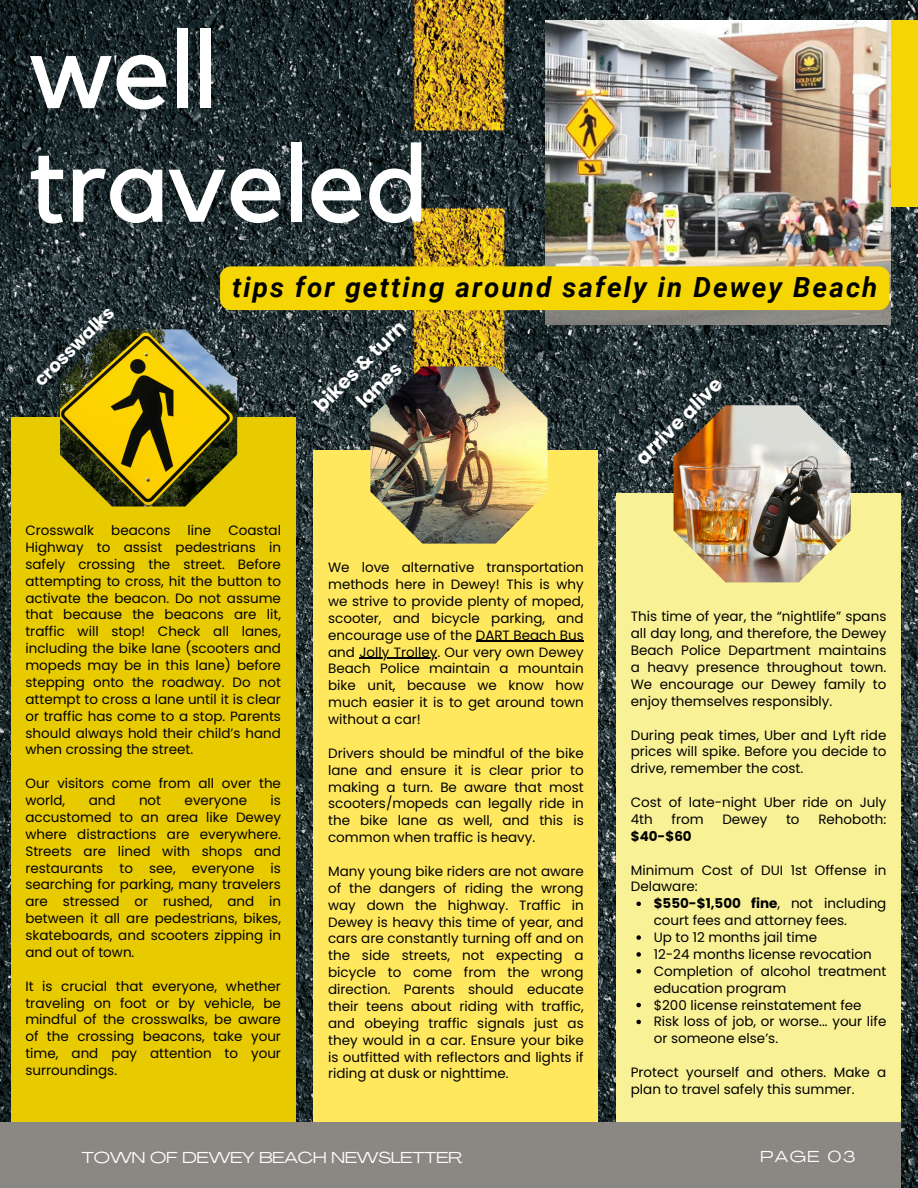
<style>
.page{position:relative;width:918px;height:1188px;background:#fff}
.page>*{position:absolute;margin:0;border:0;box-sizing:border-box;transform-origin:0 0}
.t1{font:108.75px/113.7px "Kollektif";color:#fff}
.t2{font:italic 700 27.75px "Roboto";letter-spacing:.075em;color:#000}
.t3{font:700 19.5px/27px "Poppins";color:#fff;text-align:center}
.t4{font:700 18px "Poppins";color:#fff}
.t5{font:15.6px "Agrandir Grand";color:#fff}
.t6{font:13.5px/16.8px "Poppins";color:#000;text-align:justify}
.t7{font:700 13.5px "Poppins";color:#000}
.s1{font-weight:700}
</style>
<div class="page">
<img style="left:0;top:0;width:918px;height:1188px">
<div style="left:11px;top:418px;width:285px;height:770px;background:#e8ca00"></div>
<div style="left:795px;top:20px;width:123px;height:187px;background:#f5d604"></div>
<img style="left:545px;top:20px;width:346px;height:305px">
<div style="left:314px;top:451px;width:284px;height:737px;background:#ffe85e"></div>
<div style="left:616px;top:494px;width:285px;height:694px;background:#f9f196"></div>
<div style="left:0;top:1122px;width:901px;height:66px;background:#8b8884"></div>
<img style="left:60px;top:329px;width:177px;height:178px">
<svg style="left:636px;top:902px;width:5px;height:4px"></svg>
<svg style="left:636px;top:935px;width:5px;height:5px"></svg>
<svg style="left:636px;top:952px;width:5px;height:5px"></svg>
<svg style="left:636px;top:969px;width:5px;height:5px"></svg>
<svg style="left:636px;top:1003px;width:5px;height:4px"></svg>
<svg style="left:636px;top:1020px;width:5px;height:4px"></svg>
<div style="left:220px;top:266px;width:670px;height:44px;background:#f5d604;border-radius:11px"></div>
<hr style="left:476px;top:641px;width:108px;height:1px;background:#000">
<hr style="left:359px;top:658px;width:78px;height:1px;background:#000">
<img style="left:370px;top:366px;width:178px;height:178px">
<img style="left:674px;top:405px;width:177px;height:177px">
<p class="t1" style="left:29px;top:18px;width:401px">well traveled</p>
<h3 class="t4" style="left:28px;top:374px;width:106px;rotate:-45deg">crosswalks</h3>
<p class="t2" style="left:232px;top:271px;width:647px">tips for getting around safely in Dewey Beach</p>
<p class="t3" style="left:308px;top:399px;width:122px;rotate:-45deg">bikes &amp; turn lanes</p>
<p class="t3" style="left:629px;top:451px;width:114px;rotate:-45deg">arrive alive</p>
<h3 class="t6" style="left:25px;top:522px;width:70px">Crosswalk</h3>
<h3 class="t6" style="left:111px;top:522px;width:61px">beacons</h3>
<h3 class="t6" style="left:188px;top:522px;width:25px">line</h3>
<h3 class="t6" style="left:25px;top:522px;width:257px;text-indent:203px">Coastal Highway to assist pedestrians in safely crossing the street. Before attempting to cross, hit the button to activate the beacon. Do not assume that because the beacons are lit, traffic will stop! Check all lanes, including the bike lane (scooters and mopeds may be in this lane) before stepping onto the roadway. Do not attempt to cross a lane until it is clear or traffic has come to a stop. Parents should always hold their child’s hand when crossing the street.</h3>
<p class="t6" style="left:25px;top:775px;width:257px">Our visitors come from all over the world,</p>
<p class="t6" style="left:25px;top:792px;width:257px;text-indent:245px">is accustomed to an area like Dewey where distractions are everywhere.<br>Streets are lined with shops and restaurants to see, everyone is searching for parking, many travelers are stressed or rushed, and in between it all are pedestrians, bikes, skateboards, and scooters zipping in and out of town.</p>
<p class="t6" style="left:25px;top:978px;width:257px">It is crucial that everyone, whether traveling on foot or by vehicle, be mindful of the crosswalks, be aware of the crossing beacons, take your time, and pay attention to your surroundings.</p>
<p class="t6" style="left:89px;top:792px;width:28px">and</p>
<p class="t6" style="left:139px;top:792px;width:24px">not</p>
<p class="t6" style="left:185px;top:792px;width:64px">everyone</p>
<p class="t6" style="left:328px;top:559px;width:257px">We love alternative transportation methods here in Dewey! This is why we strive to provide plenty of moped, scooter, and bicycle parking, and encourage use of the DART Beach Bus and Jolly Trolley. Our very own Dewey</p>
<p class="t6" style="left:328px;top:660px;width:257px">Beach Police maintain a mountain bike unit, because we know how much easier it is to get around town without a car!</p>
<p class="t6" style="left:328px;top:745px;width:257px">Drivers should be mindful of the bike lane and ensure it is clear prior to making a turn. Be aware that most scooters/mopeds can legally ride in the bike lane as well, and this is common when traffic is heavy.</p>
<p class="t6" style="left:328px;top:863px;width:257px">Many young bike riders are not aware of the dangers of riding the wrong way down the highway. Traffic in Dewey is heavy this time of year, and cars are constantly turning off and on the side streets, not expecting a bicycle to come from the wrong direction. Parents should educate their teens about riding with traffic, and obeying traffic signals just as they would in a car. Ensure your bike is outfitted with reflectors and lights if riding at dusk or nighttime.</p>
<p class="t6" style="left:631px;top:608px;width:257px">This time of year, the “nightlife” spans all day long, and therefore, the Dewey Beach Police Department maintains a heavy presence throughout town.<br>We encourage our Dewey family to enjoy themselves responsibly.</p>
<p class="t6" style="left:631px;top:726px;width:257px">During peak times, Uber and Lyft ride prices will spike. Before you decide to drive, remember the cost.</p>
<p class="t6" style="left:631px;top:794px;width:257px">Cost of late-night Uber ride on July<br>4th</p>
<p class="t6" style="left:672px;top:811px;width:34px">from</p>
<p class="t6" style="left:722px;top:811px;width:46px">Dewey</p>
<p class="t6" style="left:786px;top:811px;width:15px">to</p>
<p class="t6" style="left:818px;top:811px;width:70px">Rehoboth:</p>
<p class="t7" style="left:631px;top:827px;width:62px">$40-$60</p>
<p class="t6" style="left:631px;top:861px;width:257px">Minimum Cost of DUI 1st Offense in<br>Delaware:</p>
<p class="t6" style="left:654px;top:895px;width:234px"><span class="s1">$550-$1,500 fine</span>, not including court fees and attorney fees.</p>
<p class="t6" style="left:654px;top:929px;width:165px">Up to 12 months jail time</p>
<p class="t6" style="left:654px;top:946px;width:220px">12-24 months license revocation</p>
<p class="t6" style="left:654px;top:963px;width:234px">Completion of alcohol treatment education program</p>
<p class="t6" style="left:654px;top:996px;width:209px">$200 license reinstatement fee</p>
<p class="t6" style="left:654px;top:1013px;width:234px">Risk loss of job, or worse... your life or someone else’s.</p>
<p class="t6" style="left:631px;top:1064px;width:257px">Protect yourself and others. Make a plan to travel safely this summer.</p>
<h1 class="t5" style="left:82px;top:1151px;width:382px">TOWN OF DEWEY BEACH NEWSLETTER</h1>
<h2 class="t5" style="left:761px;top:1150px;width:96px">PAGE 03</h2>
</div>
